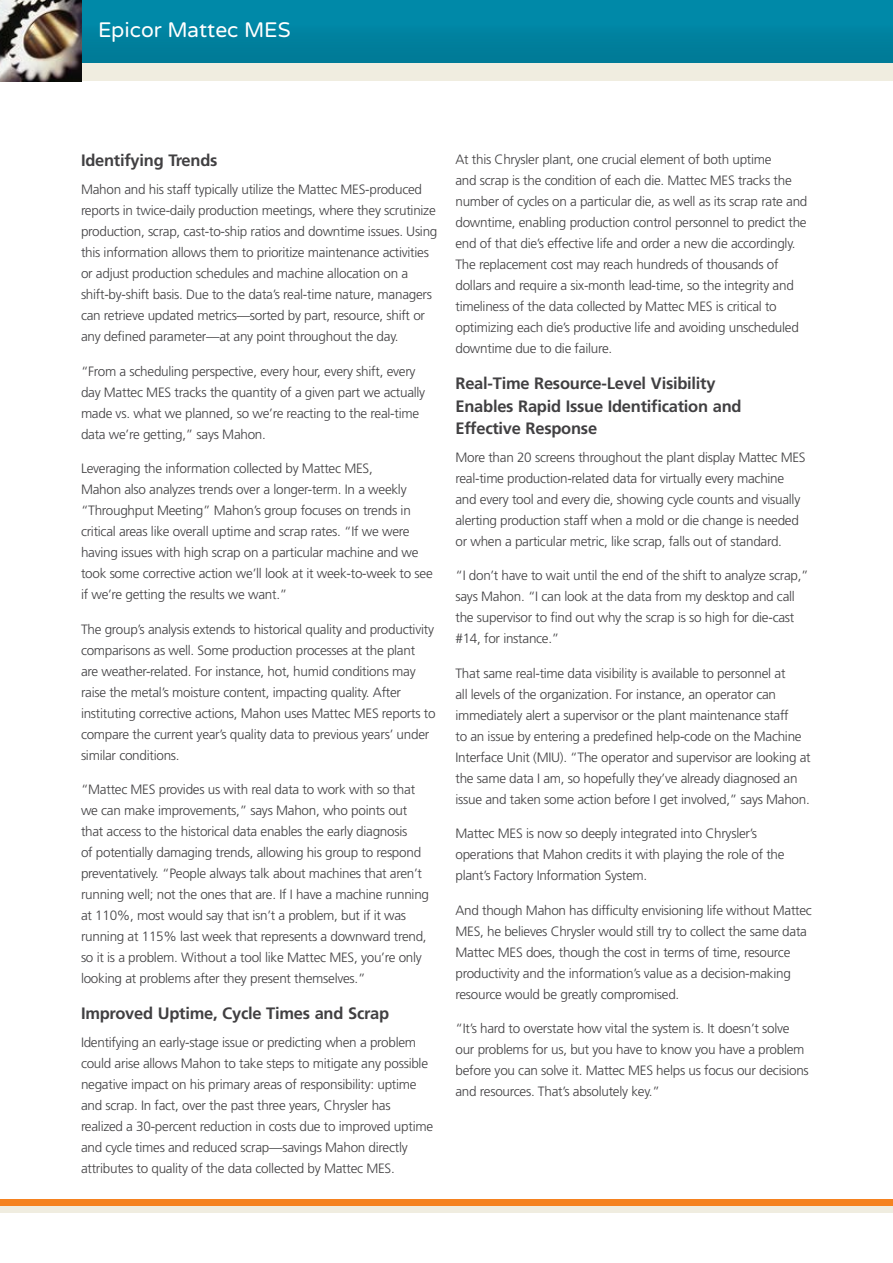
<style>
.page{position:relative;width:893px;height:1263px;background:#fff}
.page>*{position:absolute;margin:0;border:0;box-sizing:border-box;transform-origin:0 0}
.t1{font:21px "Varela Round";color:#fff}
.Body_Subtitle{font:700 16.5px/22.5px "Frutiger LT Std";letter-spacing:-.015em;color:#414042}
.Body_Copy{font:300 13.5px/21px "Frutiger LT Std";letter-spacing:-.02em;color:#414042}
</style>
<div class="page">
<div style="left:0;top:0;width:893px;height:63px;background:#0084a2"></div>
<div style="left:0;top:63px;width:893px;height:18px;background:#f0ede0"></div>
<div style="left:0;top:1199px;width:893px;height:7px;background:#f58220"></div>
<div style="left:0;top:1206px;width:893px;height:7px;background:#f0ede0"></div>
<img style="left:0;top:0;width:81px;height:81px">
<h1 class="t1" style="left:98px;top:18px;width:194px">Epicor Mattec MES</h1>
<p class="Body_Subtitle" style="left:81px;top:149px;width:138px">Identifying Trends</p>
<p class="Body_Copy" style="left:81px;top:179px;width:358px">Mahon and his staff typically utilize the Mattec MES-produced reports in twice-daily production meetings, where they scrutinize production, scrap, cast-to-ship ratios and downtime issues. Using this information allows them to prioritize maintenance activities or adjust production schedules and machine allocation on a shift-by-shift basis. Due to the data’s real-time nature, managers can retrieve updated metrics—sorted by part, resource, shift or any defined parameter—at any point throughout the day.</p>
<p class="Body_Copy" style="left:81px;top:361px;width:346px">“From a scheduling perspective, every hour, every shift, every day Mattec MES tracks the quantity of a given part we actually made vs. what we planned, so we’re reacting to the real-time data we’re getting,” says Mahon.</p>
<p class="Body_Copy" style="left:81px;top:458px;width:353px">Leveraging the information collected by Mattec MES,<br>Mahon also analyzes trends over a longer-term. In a weekly “Throughput Meeting” Mahon’s group focuses on trends in critical areas like overall uptime and scrap rates. “If we were having issues with high scrap on a particular machine and we took some corrective action we’ll look at it week-to-week to see if we’re getting the results we want.”</p>
<p class="Body_Copy" style="left:81px;top:619px;width:356px">The group’s analysis extends to historical quality and productivity comparisons as well. Some production processes at the plant are weather-related. For instance, hot, humid conditions may raise the metal’s moisture content, impacting quality. After instituting corrective actions, Mahon uses Mattec MES reports to compare the current year’s quality data to previous years’ under similar conditions.</p>
<p class="Body_Copy" style="left:81px;top:779px;width:350px">“Mattec MES provides us with real data to work with so that we can make improvements,” says Mahon, who points out that access to the historical data enables the early diagnosis<br>of potentially damaging trends, allowing his group to respond preventatively. “People always talk about machines that aren’t running well; not the ones that are. If I have a machine running at 110%, most would say that isn’t a problem, but if it was running at 115% last week that represents a downward trend, so it is a problem. Without a tool like Mattec MES, you’re only looking at problems after they present themselves.”</p>
<p class="Body_Subtitle" style="left:81px;top:1002px;width:310px">Improved Uptime, Cycle Times and Scrap</p>
<p class="Body_Copy" style="left:81px;top:1032px;width:354px">Identifying an early-stage issue or predicting when a problem could arise allows Mahon to take steps to mitigate any possible negative impact on his primary areas of responsibility: uptime and scrap. In fact, over the past three years, Chrysler has realized a 30-percent reduction in costs due to improved uptime and cycle times and reduced scrap—savings Mahon directly attributes to quality of the data collected by Mattec MES.</p>
<p class="Body_Copy" style="left:455px;top:149px;width:353px">At this Chrysler plant, one crucial element of both uptime<br>and scrap is the condition of each die. Mattec MES tracks the number of cycles on a particular die, as well as its scrap rate and downtime, enabling production control personnel to predict the end of that die’s effective life and order a new die accordingly.<br>The replacement cost may reach hundreds of thousands of dollars and require a six-month lead-time, so the integrity and timeliness of the data collected by Mattec MES is critical to optimizing each die’s productive life and avoiding unscheduled downtime due to die failure.</p>
<p class="Body_Subtitle" style="left:455px;top:372px;width:288px">Real-Time Resource-Level Visibility<br>Enables Rapid Issue Identification and<br>Effective Response</p>
<p class="Body_Copy" style="left:455px;top:447px;width:352px">More than 20 screens throughout the plant display Mattec MES real-time production-related data for virtually every machine and every tool and every die, showing cycle counts and visually alerting production staff when a mold or die change is needed or when a particular metric, like scrap, falls out of standard.</p>
<p class="Body_Copy" style="left:455px;top:565px;width:355px">“I don’t have to wait until the end of the shift to analyze scrap,” says Mahon. “I can look at the data from my desktop and call the supervisor to find out why the scrap is so high for die-cast #14, for instance.”</p>
<p class="Body_Copy" style="left:455px;top:663px;width:357px">That same real-time data visibility is available to personnel at<br>all levels of the organization. For instance, an operator can immediately alert a supervisor or the plant maintenance staff<br>to an issue by entering a predefined help-code on the Machine Interface Unit (MIU). “The operator and supervisor are looking at the same data I am, so hopefully they’ve already diagnosed an issue and taken some action before I get involved,” says Mahon.</p>
<p class="Body_Copy" style="left:455px;top:823px;width:331px">Mattec MES is now so deeply integrated into Chrysler’s operations that Mahon credits it with playing the role of the plant’s Factory Information System.</p>
<p class="Body_Copy" style="left:455px;top:900px;width:358px">And though Mahon has difficulty envisioning life without Mattec MES, he believes Chrysler would still try to collect the same data Mattec MES does, though the cost in terms of time, resource productivity and the information’s value as a decision-making resource would be greatly compromised.</p>
<p class="Body_Copy" style="left:455px;top:1018px;width:355px">“It’s hard to overstate how vital the system is. It doesn’t solve our problems for us, but you have to know you have a problem before you can solve it. Mattec MES helps us focus our decisions and resources. That’s absolutely key.”</p>
</div>
